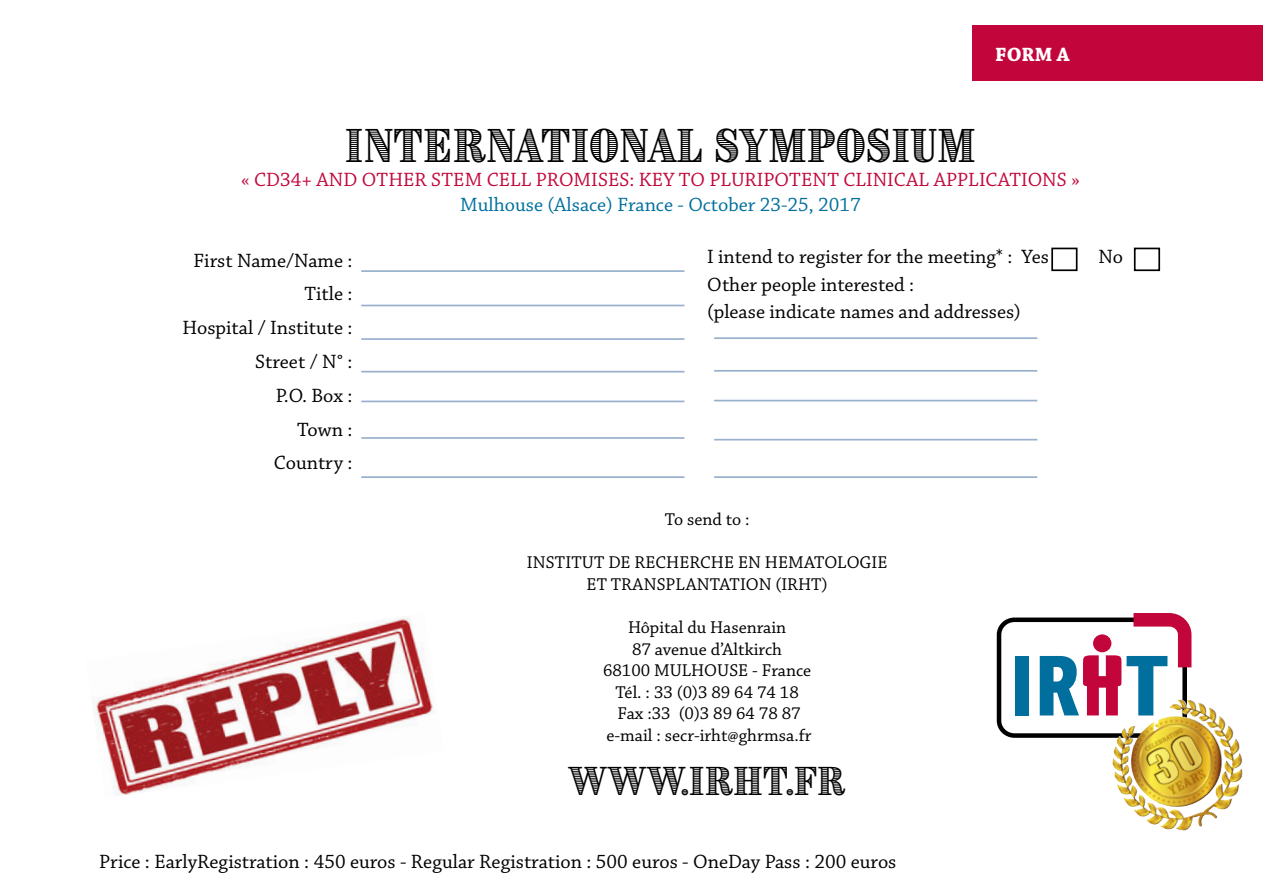
<style>
.page{position:relative;width:1263px;height:893px;background:#fff}
.page>*{position:absolute;margin:0;border:0;box-sizing:border-box;transform-origin:0 0}
.t1{font:40.5px "Brim Narrow Combined 1";color:#000}
.t2{font:34.5px "Brim Narrow Combined 1";color:#000}
.t3{font:20.25px "Chaparral Pro";color:#000}
.t4{font:20.25px "Chaparral Pro";letter-spacing:.005em;color:#c2063b}
.t5{font:20.25px "Chaparral Pro";color:#006f9e}
.t6{font:700 20.25px "Chaparral Pro";color:#fff}
.t7{font:18px "Chaparral Pro";color:#000}
</style>
<div class="page">
<svg style="left:997px;top:613px;width:194px;height:125px"></svg>
<img style="left:92px;top:616px;width:342px;height:180px">
<hr style="left:361px;top:270px;width:323px;height:2px;background:#98b0cd">
<hr style="left:361px;top:305px;width:323px;height:1px;background:#98b0cd">
<hr style="left:361px;top:338px;width:323px;height:2px;background:#98b0cd">
<hr style="left:361px;top:371px;width:323px;height:1px;background:#98b0cd">
<hr style="left:361px;top:401px;width:323px;height:1px;background:#98b0cd">
<hr style="left:361px;top:437px;width:323px;height:2px;background:#98b0cd">
<hr style="left:361px;top:476px;width:323px;height:2px;background:#98b0cd">
<div style="left:1051px;top:248px;width:26px;height:23px;border:2px solid #000"></div>
<div style="left:1134px;top:248px;width:26px;height:23px;border:2px solid #000"></div>
<hr style="left:714px;top:337px;width:323px;height:2px;background:#98b0cd">
<hr style="left:714px;top:370px;width:323px;height:2px;background:#98b0cd">
<hr style="left:714px;top:476px;width:323px;height:2px;background:#98b0cd">
<hr style="left:714px;top:439px;width:323px;height:1px;background:#98b0cd">
<img style="left:1170px;top:699px;width:62px;height:80px">
<div style="left:972px;top:25px;width:291px;height:56px;background:#c2063b"></div>
<hr style="left:714px;top:400px;width:323px;height:1px;background:#98b0cd">
<p class="t6" style="left:995px;top:42px;width:76px">FORM A</p>
<p class="t1" style="left:345px;top:118px;width:632px">INTERNATIONAL SYMPOSIUM</p>
<p class="t4" style="left:241px;top:169px;width:840px">« CD34+ AND OTHER STEM CELL PROMISES: KEY TO PLURIPOTENT CLINICAL APPLICATIONS »</p>
<p class="t5" style="left:460px;top:193px;width:402px">Mulhouse (Alsace) France - October 23-25, 2017</p>
<p class="t3" style="left:194px;top:249px;width:160px">First Name/Name :</p>
<p class="t3" style="left:304px;top:283px;width:50px">Title :</p>
<p class="t3" style="left:183px;top:317px;width:171px">Hospital / Institute :</p>
<p class="t3" style="left:255px;top:350px;width:99px">Street / N° :</p>
<p class="t3" style="left:276px;top:384px;width:78px">P.O. Box :</p>
<p class="t3" style="left:297px;top:418px;width:57px">Town :</p>
<p class="t3" style="left:274px;top:452px;width:80px">Country :</p>
<p class="t3" style="left:707px;top:246px;width:343px">I intend to register for the meeting* : Yes</p>
<p class="t3" style="left:1098px;top:246px;width:26px">No</p>
<p class="t3" style="left:707px;top:273px;width:209px">Other people interested :</p>
<p class="t3" style="left:707px;top:300px;width:315px">(please indicate names and addresses)</p>
<p class="t7" style="left:665px;top:509px;width:86px">To send to :</p>
<p class="t7" style="left:527px;top:552px;width:362px">INSTITUT DE RECHERCHE EN HEMATOLOGIE</p>
<p class="t7" style="left:586px;top:574px;width:243px">ET TRANSPLANTATION (IRHT)</p>
<p class="t7" style="left:628px;top:617px;width:160px">Hôpital du Hasenrain</p>
<p class="t7" style="left:632px;top:639px;width:151px">87 avenue d’Altkirch</p>
<p class="t7" style="left:603px;top:660px;width:210px">68100 MULHOUSE - France</p>
<p class="t7" style="left:615px;top:682px;width:185px">Tél. : 33 (0)3 89 64 74 18</p>
<p class="t7" style="left:618px;top:704px;width:185px">Fax :33 (0)3 89 64 78 87</p>
<p class="t7" style="left:607px;top:725px;width:206px">e-mail : secr-irht@ghrmsa.fr</p>
<p class="t2" style="left:568px;top:757px;width:279px">WWW.IRHT.FR</p>
<p class="t3" style="left:99px;top:851px;width:799px">Price : EarlyRegistration : 450 euros - Regular Registration : 500 euros - OneDay Pass : 200 euros</p>
</div>
